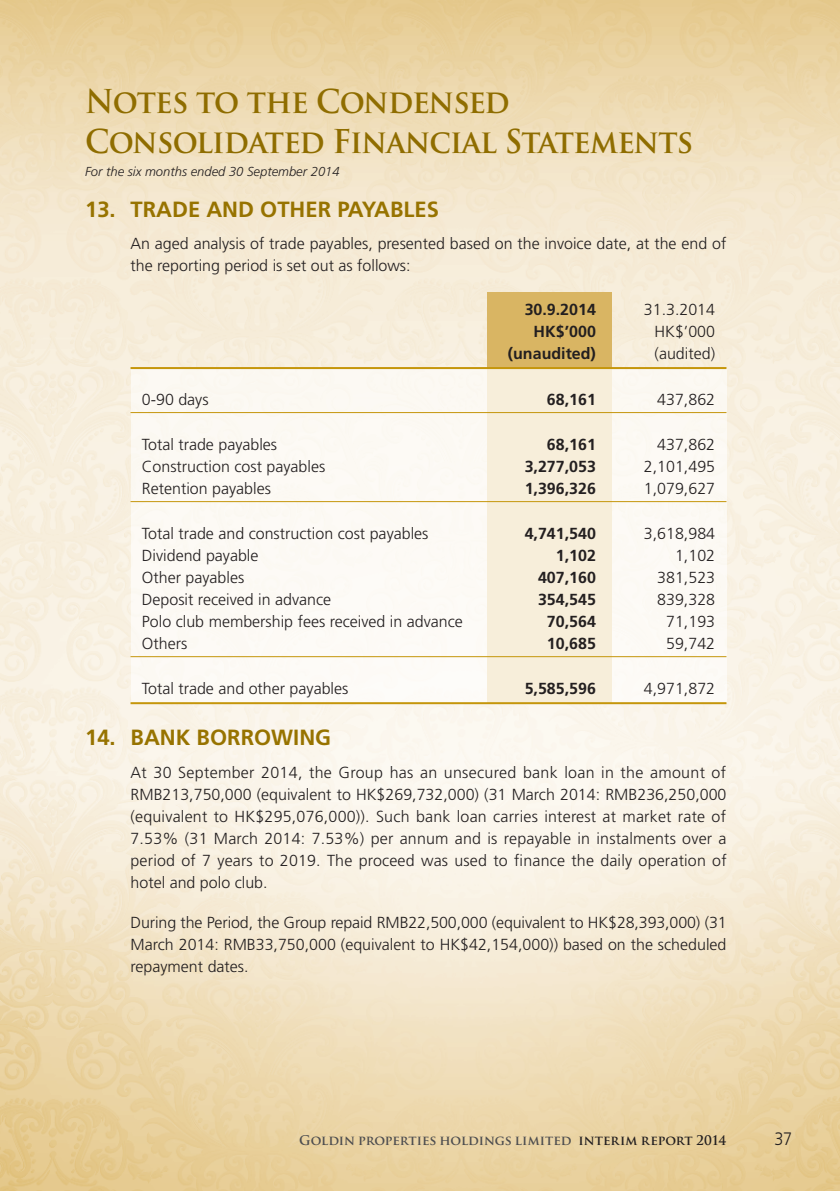
<style>
.page{position:relative;width:840px;height:1191px;background:#fff}
.page>*{position:absolute;margin:0;border:0;box-sizing:border-box;transform-origin:0 0}
.t1{font:700 32px/40px "Trajan Pro";letter-spacing:-.025em;color:#8f6d00;scale:.95 1}
.t2{font:700 22px "Frutiger LT Std";color:#977300}
.t3{font:300 18px "Frutiger LT Std";color:#231f20;scale:.9 1}
.t4{font:300 16px/22px "Frutiger LT Std";color:#231f20;text-align:justify}
.t5{font:700 16px "Frutiger LT Std";color:#231f20}
.t6{font:700 13px "Trajan Pro";letter-spacing:-.005em;color:#4d4d4f}
.t7{font:italic 300 13px "Frutiger LT Std";color:#231f20}
.s1{color:#231f20}
</style>
<div class="page">
<img style="left:1px;top:0;width:838px;height:1191px">
<div style="left:130px;top:368px;width:596px;height:334px;background:#fcf9f4"></div>
<div style="left:487px;top:368px;width:125px;height:334px;background:#f7eeda"></div>
<div style="left:487px;top:292px;width:125px;height:77px;background:#d9b563"></div>
<hr style="left:130px;top:367px;width:596px;height:2px;background:#c5960b">
<hr style="left:130px;top:412px;width:596px;height:1px;background:#c5960b">
<hr style="left:130px;top:501px;width:596px;height:1px;background:#c5960b">
<hr style="left:130px;top:656px;width:596px;height:1px;background:#c5960b">
<hr style="left:130px;top:702px;width:596px;height:2px;background:#c5960b">
<h1 class="t1" style="left:85px;top:82px;width:641px">Notes to the Condensed<br>Consolidated Financial Statements</h1>
<p class="t7" style="left:85px;top:164px;width:256px">For the six months ended 30 September 2014</p>
<h2 class="t2" style="left:85px;top:196px;width:355px">13. TRADE AND OTHER PAYABLES</h2>
<p class="t4" style="left:130px;top:233px;width:597px">An aged analysis of trade payables, presented based on the invoice date, at the end of the reporting period is set out as follows:</p>
<p class="t5" style="left:524px;top:300px;width:73px">30.9.2014</p>
<p class="t4" style="left:643px;top:299px;width:73px">31.3.2014</p>
<p class="t5" style="left:533px;top:322px;width:64px">HK$’000</p>
<p class="t4" style="left:654px;top:321px;width:62px">HK$’000</p>
<p class="t5" style="left:507px;top:344px;width:89px">(unaudited)</p>
<p class="t4" style="left:654px;top:343px;width:62px">(audited)</p>
<p class="t4" style="left:142px;top:389px;width:68px">0-90 days</p>
<p class="t5" style="left:546px;top:390px;width:50px">68,161</p>
<p class="t4" style="left:657px;top:389px;width:59px">437,862</p>
<p class="t4" style="left:142px;top:434px;width:137px">Total trade payables</p>
<p class="t5" style="left:546px;top:435px;width:50px">68,161</p>
<p class="t4" style="left:657px;top:434px;width:59px">437,862</p>
<p class="t4" style="left:142px;top:456px;width:185px">Construction cost payables</p>
<p class="t5" style="left:524px;top:457px;width:73px">3,277,053</p>
<p class="t4" style="left:643px;top:456px;width:73px">2,101,495</p>
<p class="t4" style="left:142px;top:478px;width:130px">Retention payables</p>
<p class="t5" style="left:524px;top:479px;width:73px">1,396,326</p>
<p class="t4" style="left:643px;top:478px;width:73px">1,079,627</p>
<p class="t4" style="left:142px;top:523px;width:288px">Total trade and construction cost payables</p>
<p class="t5" style="left:524px;top:524px;width:73px">4,741,540</p>
<p class="t4" style="left:643px;top:523px;width:73px">3,618,984</p>
<p class="t4" style="left:142px;top:545px;width:118px">Dividend payable</p>
<p class="t5" style="left:555px;top:546px;width:42px">1,102</p>
<p class="t4" style="left:674px;top:545px;width:42px">1,102</p>
<p class="t4" style="left:142px;top:567px;width:104px">Other payables</p>
<p class="t5" style="left:537px;top:568px;width:59px">407,160</p>
<p class="t4" style="left:657px;top:567px;width:59px">381,523</p>
<p class="t4" style="left:142px;top:589px;width:191px">Deposit received in advance</p>
<p class="t5" style="left:537px;top:590px;width:59px">354,545</p>
<p class="t4" style="left:657px;top:589px;width:59px">839,328</p>
<p class="t4" style="left:142px;top:611px;width:322px">Polo club membership fees received in advance</p>
<p class="t5" style="left:546px;top:612px;width:50px">70,564</p>
<p class="t4" style="left:665px;top:611px;width:50px">71,193</p>
<p class="t4" style="left:142px;top:633px;width:47px">Others</p>
<p class="t5" style="left:546px;top:634px;width:50px">10,685</p>
<p class="t4" style="left:665px;top:633px;width:50px">59,742</p>
<p class="t4" style="left:142px;top:678px;width:208px">Total trade and other payables</p>
<p class="t5" style="left:524px;top:679px;width:73px">5,585,596</p>
<p class="t4" style="left:643px;top:678px;width:73px">4,971,872</p>
<h2 class="t2" style="left:85px;top:724px;width:247px">14. BANK BORROWING</h2>
<p class="t4" style="left:130px;top:761px;width:597px">At 30 September 2014, the Group has an unsecured bank loan in the amount of RMB213,750,000 (equivalent to HK$269,732,000) (31 March 2014: RMB236,250,000 (equivalent to HK$295,076,000)). Such bank loan carries interest at market rate of 7.53% (31 March 2014: 7.53%) per annum and is repayable in instalments over a period of 7 years to 2019. The proceed was used to finance the daily operation of hotel and polo club.</p>
<p class="t4" style="left:130px;top:911px;width:597px">During the Period, the Group repaid RMB22,500,000 (equivalent to HK$28,393,000) (31<br>March 2014: RMB33,750,000 (equivalent to HK$42,154,000)) based on the scheduled repayment dates.</p>
<p class="t6" style="left:299px;top:1132px;width:428px">Goldin properties holdings limited <span class="s1">interim report 2014</span></p>
<p class="t3" style="left:773px;top:1128px;width:21px">37</p>
</div>
